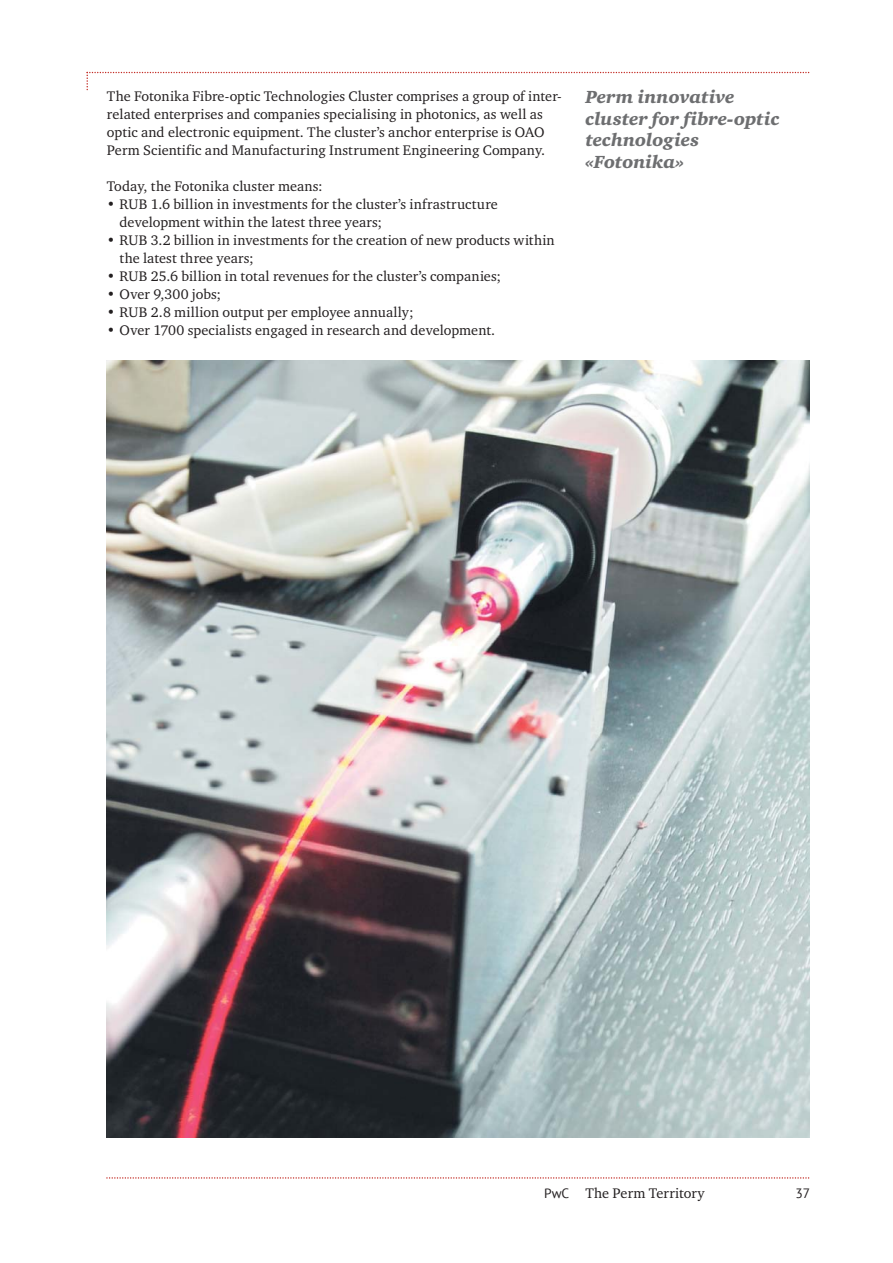
<style>
.page{position:relative;width:893px;height:1263px;background:#fff}
.page>*{position:absolute;margin:0;border:0;box-sizing:border-box;transform-origin:0 0}
.t1{font:italic 18px/21.6px "Charter Black C";color:#6d6e70}
.t2{font:14.25px/18px "Charter C";letter-spacing:.005em;color:#231f20}
.t3{font:13.5px "PT Sans";color:#231f20}
</style>
<div class="page">
<svg style="left:107px;top:1177px;width:703px;height:2px"></svg>
<svg style="left:86px;top:72px;width:724px;height:18px"></svg>
<img style="left:107px;top:360px;width:702px;height:777px">
<p class="t2" style="left:107px;top:89px;width:456px">The Fotonika Fibre-optic Technologies Cluster comprises a group of inter&shy;related enterprises and companies specialising in photonics, as well as optic and electronic equipment. The cluster’s anchor enterprise is OAO Perm Scientific and Manufacturing Instrument Engineering Company.</p>
<p class="t2" style="left:107px;top:179px;width:217px">Today, the Fotonika cluster means:</p>
<p class="t2" style="left:120px;top:197px;width:380px;text-indent:-13px">• RUB 1.6 billion in investments for the cluster’s infrastructure development within the latest three years;</p>
<p class="t2" style="left:120px;top:233px;width:437px;text-indent:-13px">• RUB 3.2 billion in investments for the creation of new products within the latest three years;</p>
<p class="t2" style="left:107px;top:269px;width:396px">• RUB 25.6 billion in total revenues for the cluster’s companies;</p>
<p class="t2" style="left:107px;top:287px;width:116px">• Over 9,300 jobs;</p>
<p class="t2" style="left:107px;top:305px;width:308px">• RUB 2.8 million output per employee annually;</p>
<p class="t2" style="left:107px;top:323px;width:390px">• Over 1700 specialists engaged in research and development.</p>
<p class="t1" style="left:585px;top:87px;width:196px">Perm innovative cluster for fibre-optic technologies «Fotonika»</p>
<p class="t2" style="left:585px;top:1186px;width:121px">The Perm Territory</p>
<p class="t3" style="left:544px;top:1185px;width:27px">PwC</p>
<p class="t3" style="left:795px;top:1185px;width:16px">37</p>
</div>
